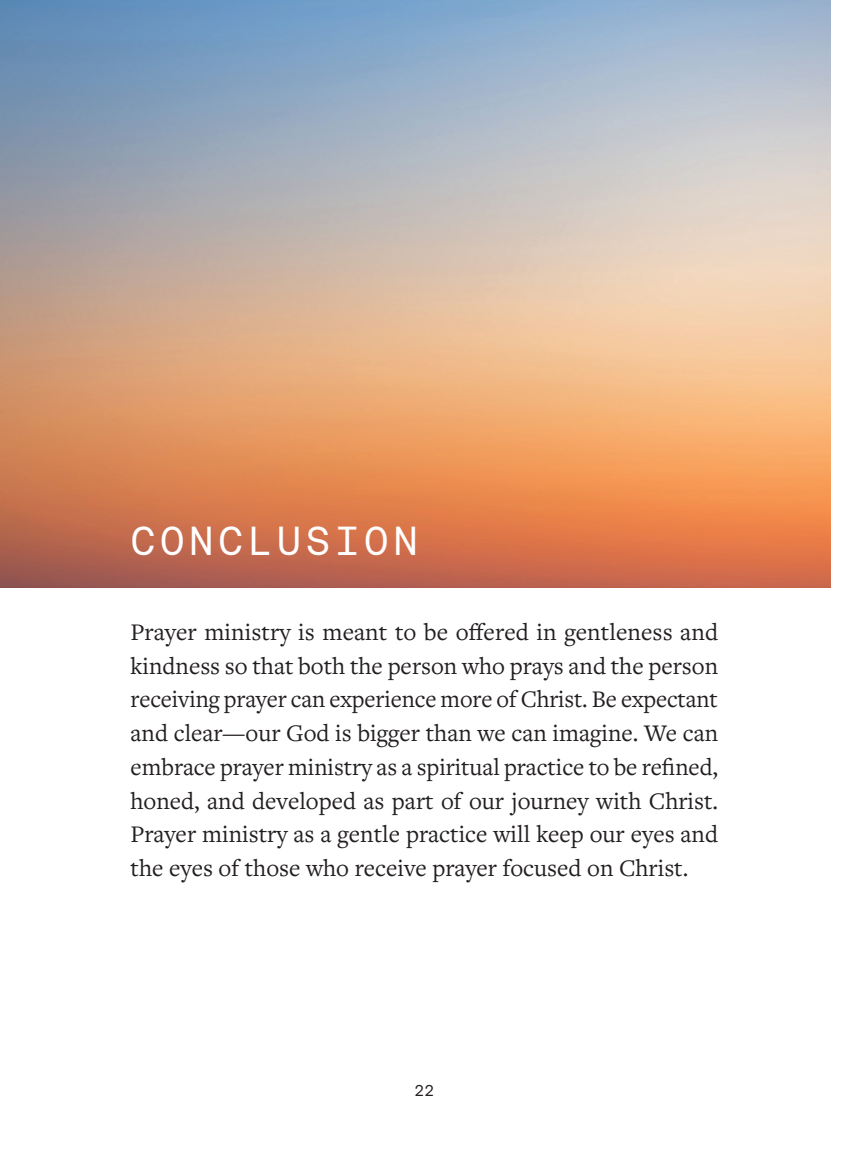
<style>
.page{position:relative;width:851px;height:1175px;background:#fff}
.page>*{position:absolute;margin:0;border:0;box-sizing:border-box;transform-origin:0 0}
.t1{font:40.5px "Aeonik Mono";letter-spacing:.1em;color:#fff}
.t2{font:24.75px/33.8px "Freight Text Pro";color:#231f20;text-align:justify}
.t3{font:15.75px "Aeonik Mono";color:#231f20}
</style>
<div class="page">
<img style="left:0;top:0;width:830px;height:587px">
<h1 class="t1" style="left:130px;top:518px;width:289px">CONCLUSION</h1>
<p class="t2" style="left:130px;top:614px;width:589px">Prayer ministry is meant to be offered in gentleness and kindness so that both the person who prays and the person receiving prayer can experience more of Christ. Be expectant and clear—our God is bigger than we can imagine. We can embrace prayer ministry as a spiritual practice to be refined, honed, and developed as part of our journey with Christ.<br>Prayer ministry as a gentle practice will keep our eyes and the eyes of those who receive prayer focused on Christ.</p>
<p class="t3" style="left:414px;top:1081px;width:21px">22</p>
</div>
